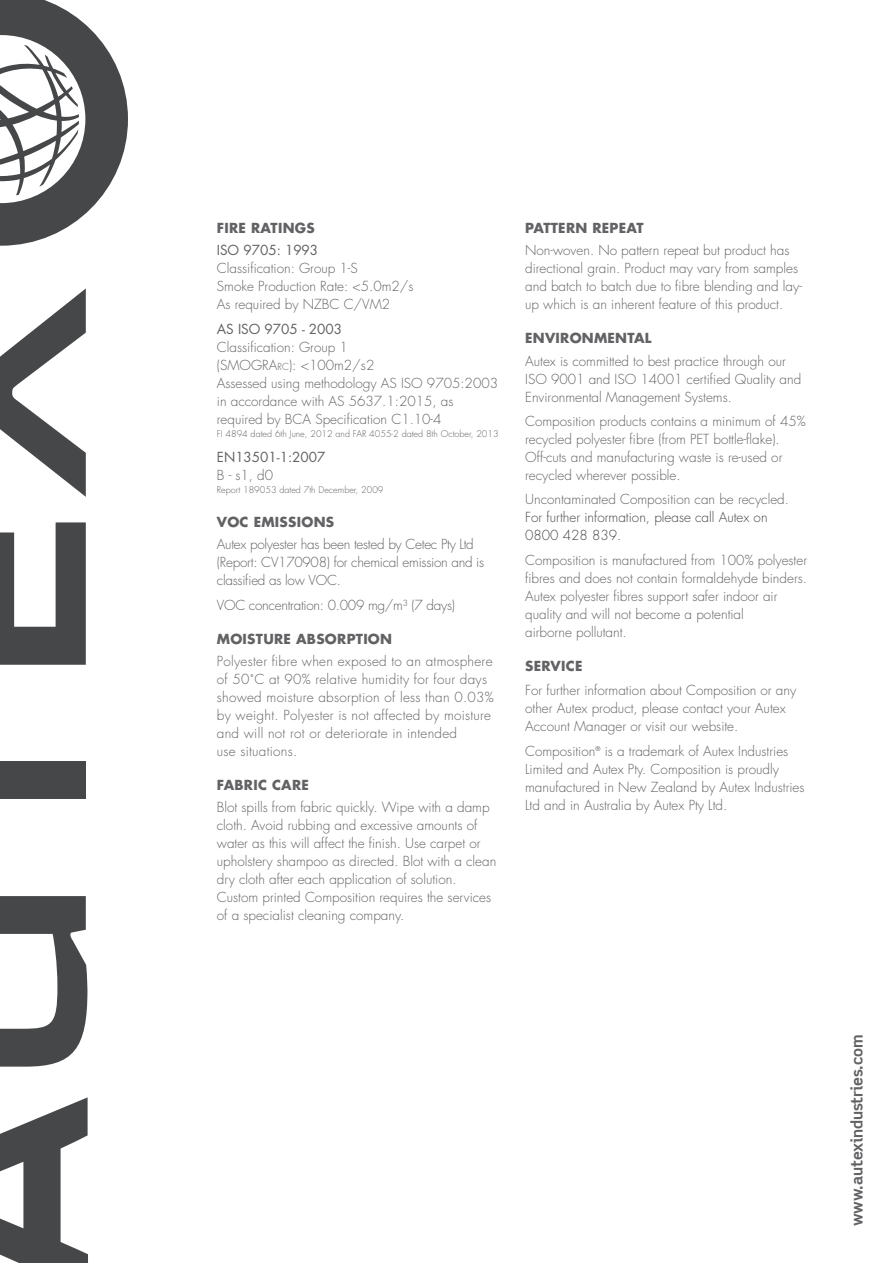
<style>
.page{position:relative;width:893px;height:1263px;background:#fff}
.page>*{position:absolute;margin:0;border:0;box-sizing:border-box;transform-origin:0 0}
.t1{font:700 15.45px "Scene Alt";letter-spacing:-.01em;color:#626265}
.t2{font:300 13.5px/18px "Futura Std";color:#626265}
.t3{font:300 13.5px/18px "Futura Std";letter-spacing:.02em;color:#626265}
.t4{font:300 13.5px/18px "Futura Std";letter-spacing:-.02em;color:#626265}
.t5{font:700 13.5px "Futura Std";letter-spacing:.02em;color:#626265}
.t6{font:300 13.5px/18px "Futura Std";color:#464748}
.t7{font:13.5px "Futura Std";color:#626265}
.t8{font:300 9px "Futura Std";color:#626265}
.s1{font-size:9.45px}
</style>
<div class="page">
<svg style="left:0;top:0;width:128px;height:246px"></svg>
<svg style="left:0;top:896px;width:87px;height:171px"></svg>
<div style="left:0;top:761px;width:86px;height:38px;background:#464748"></div>
<svg style="left:0;top:288px;width:86px;height:209px"></svg>
<svg style="left:0;top:522px;width:86px;height:143px"></svg>
<svg style="left:0;top:1097px;width:88px;height:166px"></svg>
<p class="t5" style="left:217px;top:219px;width:99px">FIRE RATINGS</p>
<p class="t7" style="left:217px;top:242px;width:103px">ISO 9705: 1993</p>
<p class="t2" style="left:217px;top:260px;width:198px">Classification: Group 1-S<br>Smoke Production Rate: &lt;5.0m2/s<br>As required by NZBC C/VM2</p>
<p class="t7" style="left:217px;top:320px;width:127px">AS ISO 9705 - 2003</p>
<p class="t2" style="left:217px;top:338px;width:283px">Classification: Group 1<br>(SMOGRA<span class="s1">rc</span>): &lt;100m2/s2<br>Assessed using methodology AS ISO 9705:2003 in accordance with AS 5637.1:2015, as required by BCA Specification C1.10-4</p>
<p class="t8" style="left:217px;top:428px;width:283px">FI 4894 dated 6th June, 2012 and FAR 4055-2 dated 8th October, 2013</p>
<p class="t7" style="left:217px;top:448px;width:110px">EN13501-1:2007</p>
<p class="t2" style="left:217px;top:466px;width:58px">B - s1, d0</p>
<p class="t8" style="left:217px;top:484px;width:168px">Report 189053 dated 7th December, 2009</p>
<p class="t5" style="left:217px;top:513px;width:119px">VOC EMISSIONS</p>
<p class="t4" style="left:217px;top:536px;width:269px">Autex polyester has been tested by Cetec Pty Ltd (Report: CV170908) for chemical emission and is classified as low VOC.</p>
<p class="t4" style="left:217px;top:596px;width:240px">VOC concentration: 0.009 mg/m³ (7 days)</p>
<p class="t5" style="left:217px;top:629px;width:177px">MOISTURE ABSORPTION</p>
<p class="t3" style="left:217px;top:652px;width:278px">Polyester fibre when exposed to an atmosphere of 50˚C at 90% relative humidity for four days showed moisture absorption of less than 0.03% by weight. Polyester is not affected by moisture and will not rot or deteriorate in intended<br>use situations.</p>
<p class="t5" style="left:217px;top:776px;width:94px">FABRIC CARE</p>
<p class="t2" style="left:217px;top:799px;width:281px">Blot spills from fabric quickly. Wipe with a damp cloth. Avoid rubbing and excessive amounts of water as this will affect the finish. Use carpet or upholstery shampoo as directed. Blot with a clean dry cloth after each application of solution.<br>Custom printed Composition requires the services of a specialist cleaning company.</p>
<p class="t5" style="left:525px;top:219px;width:120px">PATTERN REPEAT</p>
<p class="t2" style="left:525px;top:242px;width:278px">Non-woven. No pattern repeat but product has directional grain. Product may vary from samples and batch to batch due to fibre blending and lay&shy;up which is an inherent feature of this product.</p>
<p class="t5" style="left:525px;top:329px;width:128px">ENVIRONMENTAL</p>
<p class="t2" style="left:525px;top:352px;width:278px">Autex is committed to best practice through our<br>ISO 9001 and ISO 14001 certified Quality and<br>Environmental Management Systems.</p>
<p class="t2" style="left:525px;top:413px;width:282px">Composition products contains a minimum of 45% recycled polyester fibre (from PET bottle-flake).<br>Off-cuts and manufacturing waste is re-used or recycled wherever possible.</p>
<p class="t2" style="left:525px;top:491px;width:265px">Uncontaminated Composition can be recycled.</p>
<p class="t6" style="left:525px;top:509px;width:244px">For further information, please call Autex on<br>0800 428 839.</p>
<p class="t2" style="left:525px;top:551px;width:283px">Composition is manufactured from 100% polyester fibres and does not contain formaldehyde binders.<br>Autex polyester fibres support safer indoor air quality and will not become a potential<br>airborne pollutant.</p>
<p class="t5" style="left:525px;top:657px;width:59px">SERVICE</p>
<p class="t2" style="left:525px;top:682px;width:273px">For further information about Composition or any other Autex product, please contact your Autex<br>Account Manager or visit our website.</p>
<p class="t2" style="left:525px;top:742px;width:281px">Composition<sup>®</sup> is a trademark of Autex Industries Limited and Autex Pty. Composition is proudly manufactured in New Zealand by Autex Industries Ltd and in Australia by Autex Pty Ltd.</p>
<p class="t1" style="left:847px;top:1226px;width:193px;rotate:-90deg">www.autexindustries.com</p>
</div>
